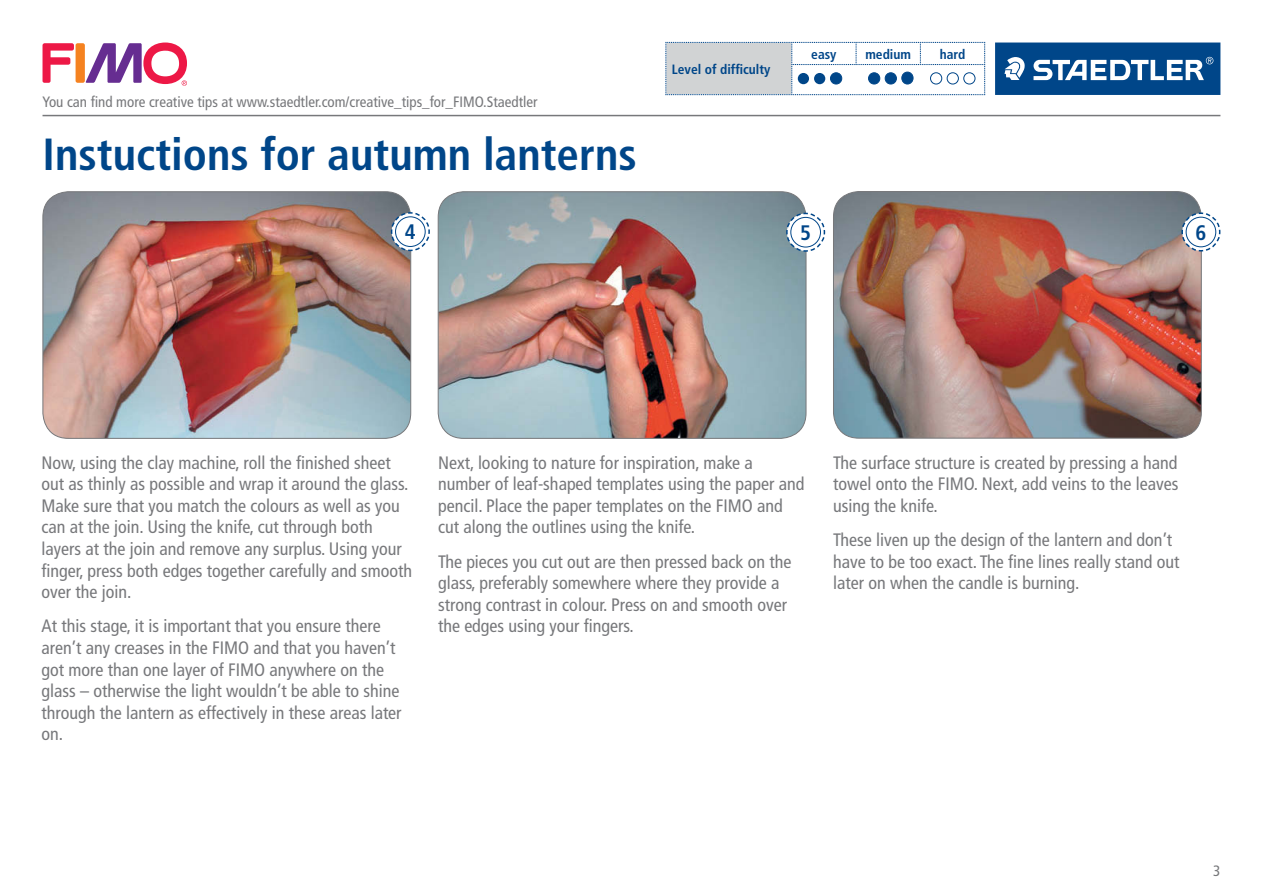
<style>
.page{position:relative;width:1263px;height:893px;background:#fff}
.page>*{position:absolute;margin:0;border:0;box-sizing:border-box;transform-origin:0 0}
.t1{font:700 condensed 45px "Frutiger";color:#004689}
.t2{font:700 condensed 21px "Frutiger";color:#004689}
.t3{font:condensed 18px/21.6px "Frutiger";color:#77787b}
.t4{font:condensed 15px "Frutiger";color:#77787b}
.t5{font:700 condensed 13.5px "Frutiger";color:#004689}
</style>
<div class="page">
<img style="left:438px;top:192px;width:368px;height:246px">
<div style="left:438px;top:191px;width:368px;height:248px;border:1px solid #77787b;border-radius:26px"></div>
<svg style="left:785px;top:212px;width:41px;height:40px"></svg>
<div style="left:791px;top:217px;width:29px;height:30px;background:#fff;border-radius:50%"></div>
<div style="left:790px;top:217px;width:31px;height:30px;border:1px solid #004689;border-radius:50%"></div>
<img style="left:43px;top:192px;width:368px;height:246px">
<div style="left:43px;top:191px;width:368px;height:248px;border:1px solid #77787b;border-radius:26px"></div>
<svg style="left:390px;top:211px;width:40px;height:41px"></svg>
<div style="left:395px;top:217px;width:30px;height:29px;background:#fff;border-radius:50%"></div>
<div style="left:395px;top:216px;width:31px;height:31px;border:1px solid #004689;border-radius:50%"></div>
<img style="left:833px;top:192px;width:368px;height:246px">
<div style="left:833px;top:191px;width:369px;height:247px;border:1px solid #77787b;border-radius:26px"></div>
<svg style="left:1181px;top:212px;width:40px;height:40px"></svg>
<div style="left:1186px;top:217px;width:30px;height:30px;background:#fff;border-radius:50%"></div>
<div style="left:1186px;top:217px;width:30px;height:30px;border:1px solid #004689;border-radius:50%"></div>
<svg style="left:665px;top:42px;width:320px;height:53px"></svg>
<div style="left:798px;top:73px;width:11px;height:11px;background:#004689;border-radius:50%"></div>
<div style="left:814px;top:73px;width:11px;height:11px;background:#004689;border-radius:50%"></div>
<div style="left:830px;top:73px;width:12px;height:11px;background:#004689;border-radius:50%"></div>
<div style="left:830px;top:73px;width:12px;height:11px;border:1px solid #004689;border-radius:50%"></div>
<div style="left:868px;top:73px;width:12px;height:11px;background:#004689;border-radius:50%"></div>
<div style="left:868px;top:73px;width:12px;height:11px;border:1px solid #004689;border-radius:50%"></div>
<div style="left:885px;top:73px;width:11px;height:11px;background:#004689;border-radius:50%"></div>
<div style="left:885px;top:73px;width:12px;height:11px;border:1px solid #004689;border-radius:50%"></div>
<div style="left:902px;top:72px;width:11px;height:12px;background:#004689;border-radius:50%"></div>
<div style="left:902px;top:72px;width:11px;height:12px;border:1px solid #004689;border-radius:50%"></div>
<div style="left:930px;top:73px;width:12px;height:11px;border:1px solid #004689;border-radius:50%"></div>
<div style="left:947px;top:73px;width:11px;height:11px;border:1px solid #004689;border-radius:50%"></div>
<div style="left:963px;top:73px;width:12px;height:11px;border:1px solid #004689;border-radius:50%"></div>
<div style="left:995px;top:43px;width:225px;height:52px;background:#004689"></div>
<svg style="left:1004px;top:57px;width:21px;height:23px"></svg>
<svg style="left:1033px;top:57px;width:180px;height:23px"></svg>
<hr style="left:43px;top:115px;width:1177px;height:1px;background:#77787b">
<svg style="left:43px;top:43px;width:31px;height:40px"></svg>
<div style="left:76px;top:43px;width:9px;height:40px;background:#f58220;border-radius:2px"></div>
<svg style="left:85px;top:43px;width:102px;height:43px"></svg>
<p class="t4" style="left:43px;top:93px;width:496px">You can find more creative tips at www.staedtler.com/creative_tips_for_FIMO.Staedtler</p>
<h1 class="t1" style="left:43px;top:128px;width:596px">Instuctions for autumn lanterns</h1>
<p class="t5" style="left:672px;top:61px;width:100px">Level of difficulty</p>
<p class="t5" style="left:811px;top:46px;width:27px">easy</p>
<p class="t5" style="left:865px;top:46px;width:47px">medium</p>
<p class="t5" style="left:940px;top:46px;width:27px">hard</p>
<p class="t2" style="left:405px;top:220px;width:12px">4</p>
<p class="t2" style="left:800px;top:220px;width:12px">5</p>
<p class="t2" style="left:1195px;top:220px;width:12px">6</p>
<p class="t3" style="left:41px;top:452px;width:372px">Now, using the clay machine, roll the finished sheet out as thinly as possible and wrap it around the glass.<br>Make sure that you match the colours as well as you can at the join. Using the knife, cut through both layers at the join and remove any surplus. Using your finger, press both edges together carefully and smooth over the join.</p>
<p class="t3" style="left:41px;top:616px;width:362px">At this stage, it is important that you ensure there aren’t any creases in the FIMO and that you haven’t got more than one layer of FIMO anywhere on the glass – otherwise the light wouldn’t be able to shine through the lantern as effectively in these areas later on.</p>
<p class="t3" style="left:438px;top:452px;width:368px">Next, looking to nature for inspiration, make a number of leaf-shaped templates using the paper and pencil. Place the paper templates on the FIMO and cut along the outlines using the knife.</p>
<p class="t3" style="left:438px;top:551px;width:355px">The pieces you cut out are then pressed back on the glass, preferably somewhere where they provide a strong contrast in colour. Press on and smooth over the edges using your fingers.</p>
<p class="t3" style="left:833px;top:452px;width:347px;text-align:justify">The surface structure is created by pressing a hand towel onto the FIMO. Next, add veins to the leaves using the knife.</p>
<p class="t3" style="left:833px;top:529px;width:348px">These liven up the design of the lantern and don’t have to be too exact. The fine lines really stand out later on when the candle is burning.</p>
<p class="t4" style="left:1213px;top:862px;width:9px">3</p>
</div>
